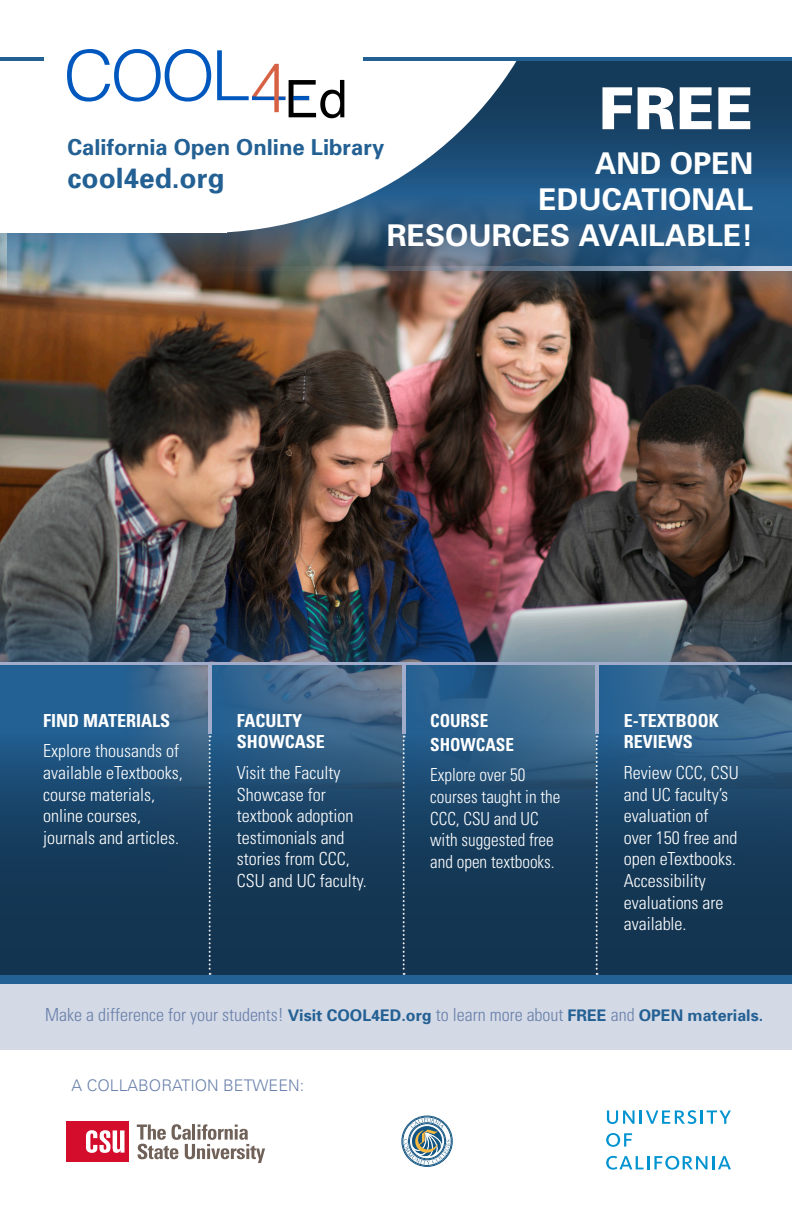
<style>
.page{position:relative;width:792px;height:1224px;background:#fff}
.page>*{position:absolute;margin:0;border:0;box-sizing:border-box;transform-origin:0 0}
.t1{font:900 58px "Univers";color:#fff}
.t2{font:700 30px "Univers";color:#fff}
.t3{font:700 28px "Univers";color:#236093}
.t4{font:700 22px "Univers";color:#236093}
.t5{font:300 condensed 18px/21.6px "Univers";color:#fff}
.t6{font:300 condensed 18px "Univers";color:#6880aa}
.t7{font:300 condensed 18px/21.6px "Univers";color:#fff;scale:.95 1}
.t8{font:700 condensed 18px/21.6px "Univers";color:#fff}
.t9{font:700 condensed 18px/24px "Univers";color:#fff;scale:.95 1}
.t10{font:300 16px "Univers";color:#6880aa}
.s1{font-weight:700;font-stretch:normal;font-size:16px;color:#236093}
</style>
<div class="page">
<div style="left:0;top:979px;width:792px;height:70px;background:#d4d9e6"></div>
<img style="left:0;top:233px;width:792px;height:367px">
<img style="left:7px;top:233px;width:785px;height:59px">
<svg style="left:312px;top:195px;width:480px;height:71px"></svg>
<div style="left:7px;top:59px;width:785px;height:136px;background:linear-gradient(to bottom,#12334f,#205886)"></div>
<svg style="left:0;top:57px;width:546px;height:176px"></svg>
<img style="left:0;top:600px;width:792px;height:383px">
<hr style="left:364px;top:57px;width:428px;height:3px;background:#236093">
<hr style="left:0;top:57px;width:43px;height:3px;background:#236093">
<svg style="left:597px;top:664px;width:195px;height:315px"></svg>
<svg style="left:404px;top:664px;width:193px;height:315px"></svg>
<svg style="left:210px;top:664px;width:194px;height:315px"></svg>
<svg style="left:0;top:664px;width:210px;height:315px;fill:#236093"></svg>
<svg style="left:0;top:734px;width:792px;height:241px"></svg>
<svg style="left:137px;top:1124px;width:128px;height:39px"></svg>
<div style="left:67px;top:1121px;width:62px;height:41px;background:#d30d2b"></div>
<svg style="left:86px;top:1130px;width:39px;height:23px"></svg>
<div style="left:0;top:124px;width:227px;height:109px;background:#fff"></div>
<svg style="left:10px;top:266px;width:782px;height:5px"></svg>
<svg style="left:403px;top:736px;width:2px;height:239px"></svg>
<svg style="left:596px;top:736px;width:2px;height:239px"></svg>
<hr style="left:595px;top:664px;width:4px;height:70px;background:#a0acc9">
<hr style="left:402px;top:664px;width:4px;height:70px;background:#a0acc9">
<svg style="left:208px;top:664px;width:4px;height:311px"></svg>
<hr style="left:0;top:662px;width:792px;height:2px;background:#a0acc9">
<svg style="left:607px;top:1110px;width:124px;height:14px"></svg>
<svg style="left:606px;top:1133px;width:26px;height:14px"></svg>
<svg style="left:606px;top:1156px;width:125px;height:14px"></svg>
<div style="left:402px;top:1116px;width:51px;height:51px;border:1px solid #135582;border-radius:50%"></div>
<div style="left:403px;top:1117px;width:48px;height:49px;border:1px solid #135582;border-radius:50%"></div>
<svg style="left:404px;top:1118px;width:46px;height:46px"></svg>
<img style="left:67px;top:49px;width:182px;height:53px">
<img style="left:252px;top:64px;width:34px;height:48px">
<img style="left:289px;top:80px;width:55px;height:38px">
<p class="t1" style="left:598px;top:73px;width:156px">FREE</p>
<p class="t2" style="left:595px;top:144px;width:160px">AND OPEN</p>
<p class="t2" style="left:539px;top:180px;width:216px">EDUCATIONAL</p>
<p class="t2" style="left:387px;top:216px;width:368px">RESOURCES AVAILABLE!</p>
<p class="t4" style="left:68px;top:133px;width:318px">California Open Online Library</p>
<p class="t3" style="left:68px;top:160px;width:159px">cool4ed.org</p>
<p class="t8" style="left:43px;top:709px;width:128px">FIND MATERIALS</p>
<p class="t5" style="left:43px;top:740px;width:141px">Explore thousands of available eTextbooks, course materials, online courses, journals and articles.</p>
<p class="t8" style="left:237px;top:709px;width:67px">FACULTY</p>
<p class="t8" style="left:237px;top:731px;width:90px">SHOWCASE</p>
<p class="t5" style="left:237px;top:762px;width:132px">Visit the Faculty<br>Showcase for textbook adoption testimonials and stories from CCC,<br>CSU and UC faculty.</p>
<p class="t9" style="left:430px;top:708px;width:90px">COURSE<br>SHOWCASE</p>
<p class="t7" style="left:430px;top:764px;width:139px">Explore over 50 courses taught in the<br>CCC, CSU and UC with suggested free and open textbooks.</p>
<p class="t8" style="left:624px;top:709px;width:97px">E-TEXTBOOK<br>REVIEWS</p>
<p class="t5" style="left:624px;top:762px;width:116px">Review CCC, CSU and UC faculty’s evaluation of over 150 free and open eTextbooks.<br>Accessibility evaluations are available.</p>
<p class="t6" style="left:45px;top:1004px;width:720px">Make a difference for your students! <span class="s1">Visit COOL4ED.org</span> to learn more about <span class="s1">FREE</span> and <span class="s1">OPEN materials.</span></p>
<p class="t10" style="left:72px;top:1076px;width:234px">A COLLABORATION BETWEEN:</p>
</div>
